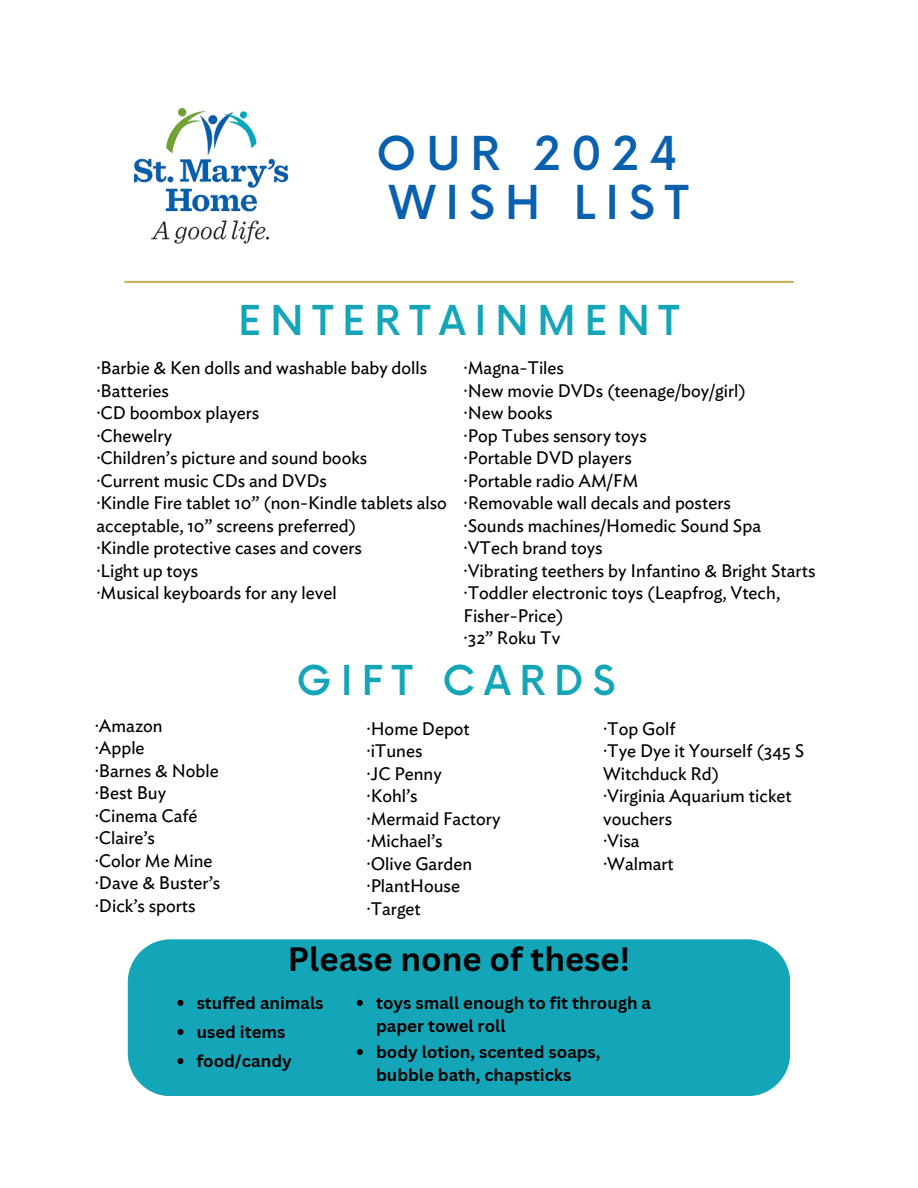
<style>
.page{position:relative;width:918px;height:1188px;background:#fff}
.page>*{position:absolute;margin:0;border:0;box-sizing:border-box;transform-origin:0 0}
.t1{font:500 45.6px/49.5px "Now";letter-spacing:.22em;color:#0960ae}
.t2{font:500 40.2px "Now";letter-spacing:.22em;color:#14a6b8}
.t3{font:700 32.85px "Canva Sans";color:#000}
.t4{font:18px/22.5px "Ideal Sans";color:#000}
.t5{font:700 16.8px/23.4px "Canva Sans";color:#000}
</style>
<div class="page">
<hr style="left:125px;top:281px;width:668px;height:2px;background:#cfb165">
<img style="left:133px;top:108px;width:156px;height:136px">
<div style="left:128px;top:939px;width:662px;height:157px;background:#14a6b8"></div>
<svg style="left:177px;top:1000px;width:6px;height:6px"></svg>
<svg style="left:357px;top:1000px;width:6px;height:6px"></svg>
<svg style="left:177px;top:1029px;width:6px;height:6px"></svg>
<svg style="left:177px;top:1058px;width:6px;height:6px"></svg>
<svg style="left:357px;top:1049px;width:6px;height:6px"></svg>
<h1 class="t1" style="left:376px;top:126px;width:314px">OUR 2024<br>WISH LIST</h1>
<h2 class="t2" style="left:238px;top:289px;width:443px">ENTERTAINMENT</h2>
<p class="t4" style="left:96px;top:356px;width:352px">·Barbie &amp; Ken dolls and washable baby dolls ·Batteries<br>·CD boombox players<br>·Chewelry<br>·Children’s picture and sound books<br>·Current music CDs and DVDs<br>·Kindle Fire tablet 10” (non-Kindle tablets also acceptable, 10” screens preferred)<br>·Kindle protective cases and covers<br>·Light up toys<br>·Musical keyboards for any level</p>
<p class="t4" style="left:464px;top:356px;width:353px">·Magna-Tiles<br>·New movie DVDs (teenage/boy/girl)<br>·New books<br>·Pop Tubes sensory toys<br>·Portable DVD players<br>·Portable radio AM/FM<br>·Removable wall decals and posters<br>·Sounds machines/Homedic Sound Spa ·VTech brand toys<br>·Vibrating teethers by Infantino &amp; Bright Starts ·Toddler electronic toys (Leapfrog, Vtech,<br>Fisher-Price)<br>·32” Roku Tv</p>
<h2 class="t2" style="left:297px;top:650px;width:320px">GIFT CARDS</h2>
<p class="t4" style="left:95px;top:713px;width:127px">·Amazon<br>·Apple<br>·Barnes &amp; Noble ·Best Buy ·Cinema Café ·Claire’s<br>·Color Me Mine ·Dave &amp; Buster’s ·Dick’s sports</p>
<p class="t4" style="left:366px;top:716px;width:135px">·Home Depot ·iTunes<br>·JC Penny<br>·Kohl’s<br>·Mermaid Factory ·Michael’s<br>·Olive Garden ·PlantHouse ·Target</p>
<p class="t4" style="left:603px;top:716px;width:203px">·Top Golf<br>·Tye Dye it Yourself (345 S<br>Witchduck Rd)<br>·Virginia Aquarium ticket vouchers<br>·Visa<br>·Walmart</p>
<h3 class="t3" style="left:288px;top:939px;width:344px">Please none of these!</h3>
<p class="t5" style="left:197px;top:991px;width:128px">stuffed animals</p>
<p class="t5" style="left:376px;top:991px;width:277px">toys small enough to fit through a paper towel roll</p>
<p class="t5" style="left:197px;top:1018px;width:97px;line-height:29.1px">used items food/candy</p>
<p class="t5" style="left:376px;top:1041px;width:226px">body lotion, scented soaps, bubble bath, chapsticks</p>
</div>
